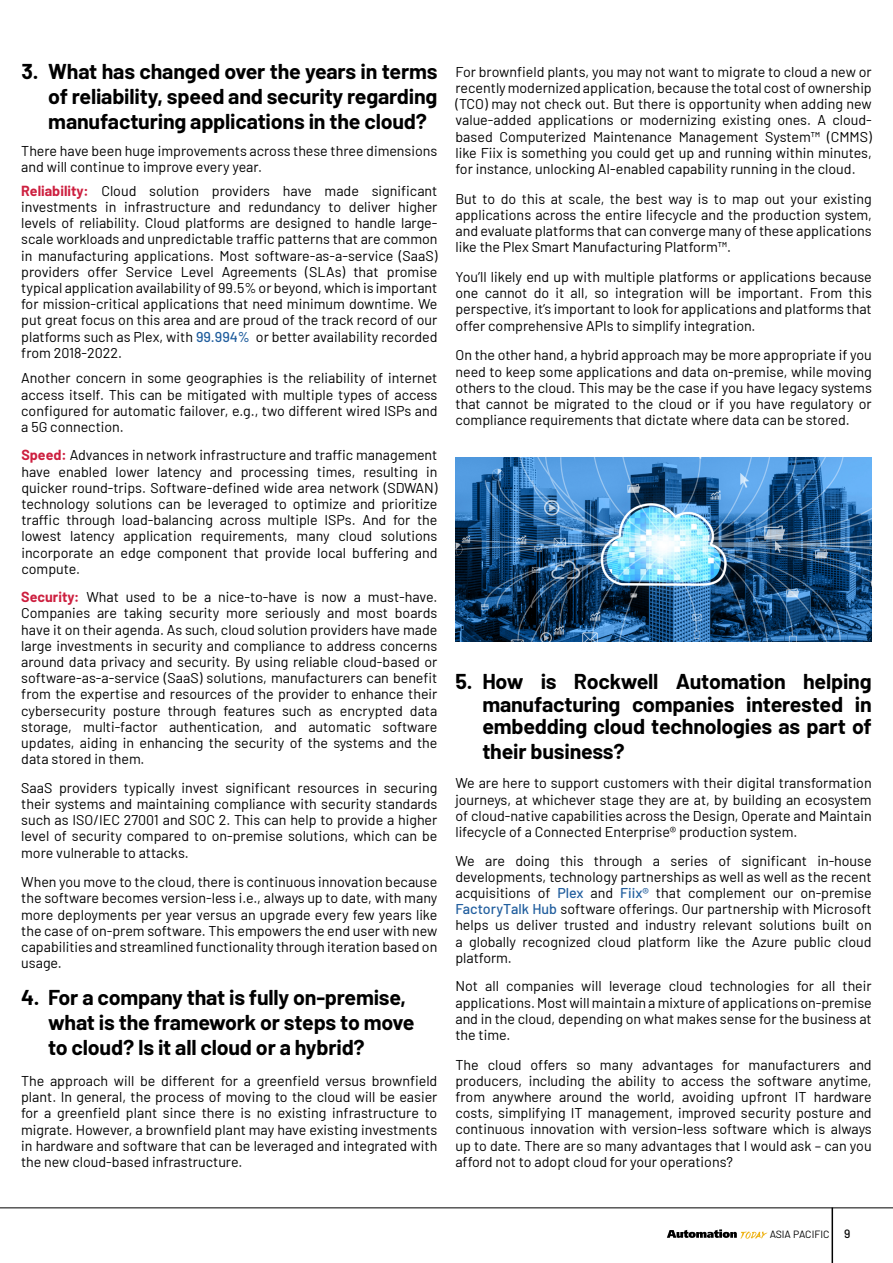
<style>
.page{position:relative;width:893px;height:1263px;background:#fff}
.page>*{position:absolute;margin:0;border:0;box-sizing:border-box;transform-origin:0 0}
.t1{font:700 21px/25.2px "Barlow";letter-spacing:-.01em;color:#000;text-align:justify}
.t2{font:14.25px/16.2px "Barlow";color:#000;text-align:justify}
.t3{font:10.5px "Barlow";color:#000}
.s1{font-weight:700;color:#cd1f3f}
.s2{font-weight:500;color:#215e9e}
.s3{font-weight:500;font-size:12px}
</style>
<div class="page">
<hr style="left:0;top:1207px;width:893px;height:1px;background:#000">
<svg style="left:667px;top:1229px;width:100px;height:10px"></svg>
<hr style="left:831px;top:1207px;width:2px;height:56px;background:#000">
<img style="left:455px;top:457px;width:417px;height:184px">
<h1 class="t1" style="left:48px;top:57px;width:391px;text-indent:-27px">3. What has changed over the years in terms of reliability, speed and security regarding manufacturing applications in the cloud?</h1>
<p class="t2" style="left:21px;top:141px;width:418px">There have been huge improvements across these three dimensions and will continue to improve every year.</p>
<p class="t2" style="left:21px;top:181px;width:418px"><span class="s1">Reliability:</span> Cloud solution providers have made significant investments in infrastructure and redundancy to deliver higher levels of reliability. Cloud platforms are designed to handle large&shy;scale workloads and unpredictable traffic patterns that are common in manufacturing applications. Most software-as-a-service (SaaS) providers offer Service Level Agreements (SLAs) that promise typical application availability of 99.5% or beyond, which is important for mission-critical applications that need minimum downtime. We put great focus on this area and are proud of the track record of our platforms such as Plex, with <span class="s2">99.994%</span> or better availability recorded from 2018-2022.</p>
<p class="t2" style="left:21px;top:369px;width:418px">Another concern in some geographies is the reliability of internet access itself. This can be mitigated with multiple types of access configured for automatic failover, e.g., two different wired ISPs and a 5G connection.</p>
<p class="t2" style="left:21px;top:446px;width:418px"><span class="s1">Speed:</span> Advances in network infrastructure and traffic management have enabled lower latency and processing times, resulting in quicker round-trips. Software-defined wide area network (SDWAN) technology solutions can be leveraged to optimize and prioritize traffic through load-balancing across multiple ISPs. And for the lowest latency application requirements, many cloud solutions incorporate an edge component that provide local buffering and compute.</p>
<p class="t2" style="left:21px;top:588px;width:418px"><span class="s1">Security:</span> What used to be a nice-to-have is now a must-have.<br>Companies are taking security more seriously and most boards have it on their agenda. As such, cloud solution providers have made large investments in security and compliance to address concerns around data privacy and security. By using reliable cloud-based or software-as-a-service (SaaS) solutions, manufacturers can benefit from the expertise and resources of the provider to enhance their cybersecurity posture through features such as encrypted data storage, multi-factor authentication, and automatic software updates, aiding in enhancing the security of the systems and the data stored in them.</p>
<p class="t2" style="left:21px;top:778px;width:418px">SaaS providers typically invest significant resources in securing their systems and maintaining compliance with security standards such as ISO/IEC 27001 and SOC 2. This can help to provide a higher level of security compared to on-premise solutions, which can be more vulnerable to attacks.</p>
<p class="t2" style="left:21px;top:873px;width:418px">When you move to the cloud, there is continuous innovation because the software becomes version-less i.e., always up to date, with many more deployments per year versus an upgrade every few years like the case of on-prem software. This empowers the end user with new capabilities and streamlined functionality through iteration based on usage.</p>
<h1 class="t1" style="left:48px;top:983px;width:368px;text-align:left;text-indent:-27px">4. For a company that is fully on-premise, what is the framework or steps to move to cloud? Is it all cloud or a hybrid?</h1>
<p class="t2" style="left:21px;top:1072px;width:418px">The approach will be different for a greenfield versus brownfield plant. In general, the process of moving to the cloud will be easier for a greenfield plant since there is no existing infrastructure to migrate. However, a brownfield plant may have existing investments in hardware and software that can be leveraged and integrated with the new cloud-based infrastructure.</p>
<p class="t2" style="left:455px;top:62px;width:418px">For brownfield plants, you may not want to migrate to cloud a new or recently modernized application, because the total cost of ownership (TCO) may not check out. But there is opportunity when adding new value-added applications or modernizing existing ones. A cloud&shy;based Computerized Maintenance Management System™ (CMMS) like Fiix is something you could get up and running within minutes, for instance, unlocking AI-enabled capability running in the cloud.</p>
<p class="t2" style="left:455px;top:189px;width:418px">But to do this at scale, the best way is to map out your existing applications across the entire lifecycle and the production system, and evaluate platforms that can converge many of these applications like the Plex Smart Manufacturing Platform™.</p>
<p class="t2" style="left:455px;top:268px;width:418px">You’ll likely end up with multiple platforms or applications because one cannot do it all, so integration will be important. From this perspective, it’s important to look for applications and platforms that offer comprehensive APIs to simplify integration.</p>
<p class="t2" style="left:455px;top:346px;width:418px">On the other hand, a hybrid approach may be more appropriate if you need to keep some applications and data on-premise, while moving others to the cloud. This may be the case if you have legacy systems that cannot be migrated to the cloud or if you have regulatory or compliance requirements that dictate where data can be stored.</p>
<h1 class="t1" style="left:482px;top:669px;width:391px;line-height:22.5px;text-indent:-27px">5. How is Rockwell Automation helping manufacturing companies interested in embedding cloud technologies as part of</h1>
<h1 class="t1" style="left:482px;top:737px;width:144px">their business?</h1>
<p class="t2" style="left:455px;top:774px;width:418px">We are here to support customers with their digital transformation journeys, at whichever stage they are at, by building an ecosystem of cloud-native capabilities across the Design, Operate and Maintain lifecycle of a Connected Enterprise® production system.</p>
<p class="t2" style="left:455px;top:851px;width:418px">We are doing this through a series of significant in-house developments, technology partnerships as well as well as the recent acquisitions of <span class="s2">Plex</span> and <span class="s2">Fiix®</span> that complement our on-premise <span class="s2">FactoryTalk Hub</span> software offerings. Our partnership with Microsoft helps us deliver trusted and industry relevant solutions built on a globally recognized cloud platform like the Azure public cloud platform.</p>
<p class="t2" style="left:455px;top:977px;width:418px">Not all companies will leverage cloud technologies for all their applications. Most will maintain a mixture of applications on-premise and in the cloud, depending on what makes sense for the business at the time.</p>
<p class="t2" style="left:455px;top:1055px;width:418px">The cloud offers so many advantages for manufacturers and producers, including the ability to access the software anytime, from anywhere around the world, avoiding upfront IT hardware costs, simplifying IT management, improved security posture and continuous innovation with version-less software which is always up to date. There are so many advantages that I would ask – can you afford not to adopt cloud for your operations?</p>
<p class="t3" style="left:770px;top:1227px;width:82px">ASIA PACIFIC <span class="s3">9</span></p>
</div>
